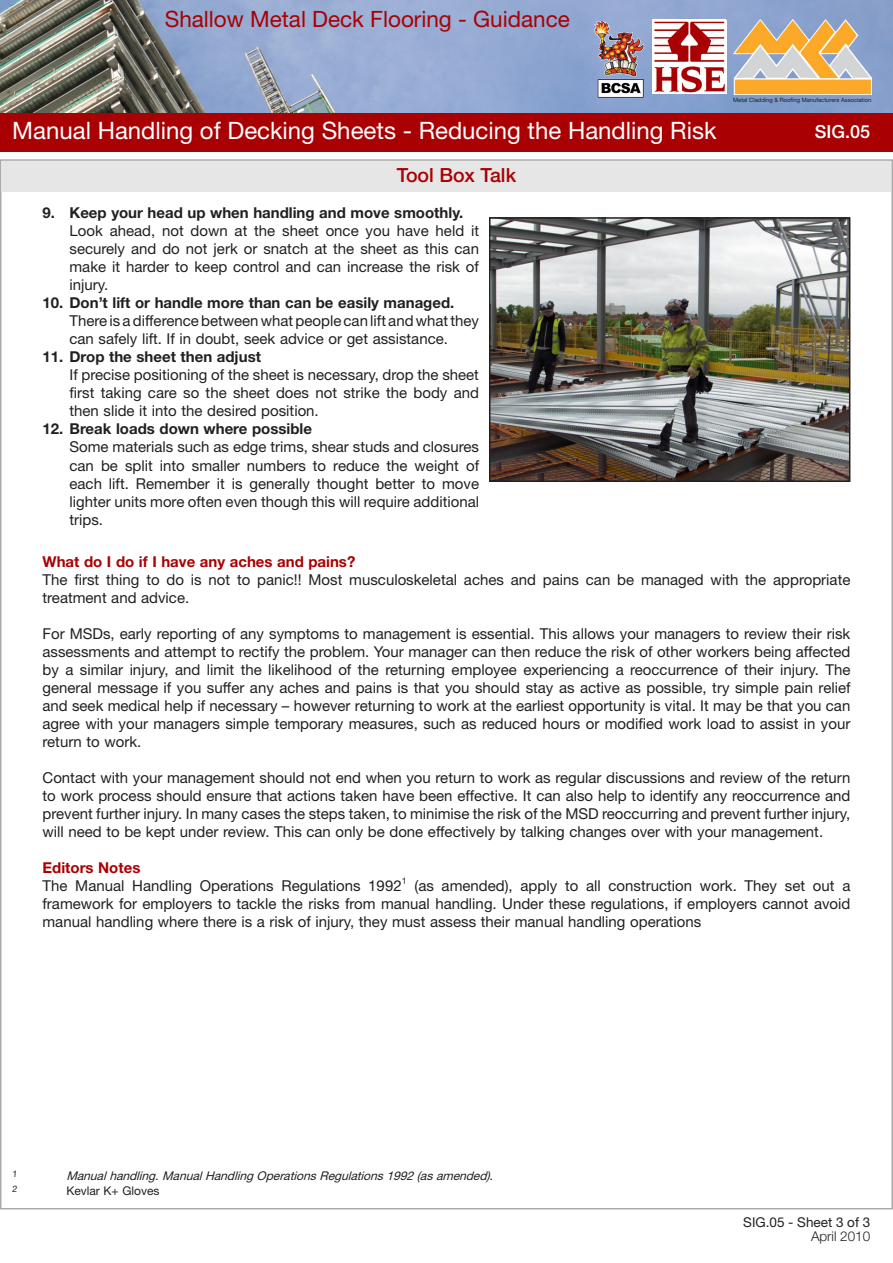
<style>
.page{position:relative;width:893px;height:1263px;background:#fff}
.page>*{position:absolute;margin:0;border:0;box-sizing:border-box;transform-origin:0 0}
.t1{font:24px "Helvetica Neue";color:#fff}
.t2{font:22.5px "Helvetica Neue";color:#a90003}
.t3{font:500 19.5px "Helvetica Neue";color:#a90003}
.t4{font:500 18px "Helvetica Neue";color:#fff}
.t5{font:15px/18px "Helvetica Neue";color:#231f20}
.t6{font:700 15px "Helvetica Neue";color:#a90003}
.t7{font:700 15px "Helvetica Neue";color:#231f20}
.t8{font:13.5px "Helvetica Neue";color:#231f20}
.t9{font:300 13.5px "Helvetica Neue";color:#231f20}
.t10{font:italic 12px "Helvetica Neue";color:#231f20}
.t11{font:12px "Helvetica Neue";color:#231f20}
.t12{font:9px "Helvetica Neue";color:#231f20}
.t13{font:5.85px "Helvetica Neue";color:#231f20}
.s1{font-weight:700}
</style>
<div class="page">
<img style="left:0;top:0;width:893px;height:113px">
<div style="left:0;top:113px;width:893px;height:39px;background:#a90003"></div>
<img style="left:733px;top:20px;width:138px;height:74px">
<img style="left:652px;top:21px;width:74px;height:73px">
<div style="left:2px;top:161px;width:889px;height:31px;background:#e6e6e6"></div>
<img style="left:492px;top:220px;width:355px;height:259px">
<div style="left:489px;top:217px;width:361px;height:265px;border:2px solid #231f20"></div>
<img style="left:593px;top:21px;width:57px;height:80px">
<p class="t2" style="left:165px;top:6px;width:407px">Shallow Metal Deck Flooring - Guidance</p>
<p class="t13" style="left:733px;top:97px;width:140px">Metal Cladding &amp; Roofing Manufacturers Association</p>
<p class="t1" style="left:12px;top:117px;width:706px">Manual Handling of Decking Sheets - Reducing the Handling Risk</p>
<p class="t4" style="left:815px;top:121px;width:57px">SIG.05</p>
<p class="t3" style="left:397px;top:164px;width:121px">Tool Box Talk</p>
<p class="t7" style="left:43px;top:204px;width:14px">9.</p>
<p class="t5" style="left:70px;top:204px;width:411px"><span class="s1">Keep your head up when handling and move smoothly.<br></span>Look ahead, not down at the sheet once you have held it securely and do not jerk or snatch at the sheet as this can make it harder to keep control and can increase the risk of injury.</p>
<p class="t5" style="left:70px;top:294px;width:411px;text-indent:-27px"><span class="s1">10. Don’t lift or handle more than can be easily managed.<br></span>There is a difference between what people can lift and what they can safely lift. If in doubt, seek advice or get assistance.</p>
<p class="t5" style="left:70px;top:348px;width:411px;text-indent:-27px"><span class="s1">11. Drop the sheet then adjust<br></span>If precise positioning of the sheet is necessary, drop the sheet first taking care so the sheet does not strike the body and then slide it into the desired position.</p>
<p class="t5" style="left:70px;top:420px;width:411px;text-indent:-27px"><span class="s1">12. Break loads down where possible<br></span>Some materials such as edge trims, shear studs and closures can be split into smaller numbers to reduce the weight of each lift. Remember it is generally thought better to move lighter units more often even though this will require additional trips.</p>
<p class="t6" style="left:43px;top:553px;width:314px">What do I do if I have any aches and pains?</p>
<p class="t5" style="left:43px;top:571px;width:809px">The first thing to do is not to panic!! Most musculoskeletal aches and pains can be managed with the appropriate treatment and advice.</p>
<p class="t5" style="left:43px;top:625px;width:809px;text-align:justify">For MSDs, early reporting of any symptoms to management is essential. This allows your managers to review their risk assessments and attempt to rectify the problem. Your manager can then reduce the risk of other workers being affected by a similar injury, and limit the likelihood of the returning employee experiencing a reoccurrence of their injury. The general message if you suffer any aches and pains is that you should stay as active as possible, try simple pain relief and seek medical help if necessary – however returning to work at the earliest opportunity is vital. It may be that you can agree with your managers simple temporary measures, such as reduced hours or modified work load to assist in your return to work.</p>
<p class="t5" style="left:43px;top:769px;width:809px;text-align:justify">Contact with your management should not end when you return to work as regular discussions and review of the return to work process should ensure that actions taken have been effective. It can also help to identify any reoccurrence and prevent further injury. In many cases the steps taken, to minimise the risk of the MSD reoccurring and prevent further injury, will need to be kept under review. This can only be done effectively by talking changes over with your management.</p>
<p class="t6" style="left:43px;top:859px;width:99px">Editors Notes</p>
<p class="t5" style="left:43px;top:877px;width:361px">The Manual Handling Operations Regulations 1992</p>
<p class="t12" style="left:402px;top:875px;width:7px">1</p>
<p class="t5" style="left:43px;top:877px;width:809px;text-align:justify;text-indent:372px">(as amended), apply to all construction work. They set out a framework for employers to tackle the risks from manual handling. Under these regulations, if employers cannot avoid manual handling where there is a risk of injury, they must assess their manual handling operations</p>
<p class="t12" style="left:12px;top:1169px;width:7px">1</p>
<p class="t10" style="left:66px;top:1169px;width:432px">Manualhandling.ManualHandlingOperationsRegulations1992(asamended).</p>
<p class="t12" style="left:12px;top:1183px;width:7px">2</p>
<p class="t11" style="left:66px;top:1183px;width:95px">Kevlar K+ Gloves</p>
<p class="t8" style="left:743px;top:1214px;width:129px">SIG.05 - Sheet 3 of 3</p>
<p class="t9" style="left:811px;top:1228px;width:61px">April 2010</p>
</div>
